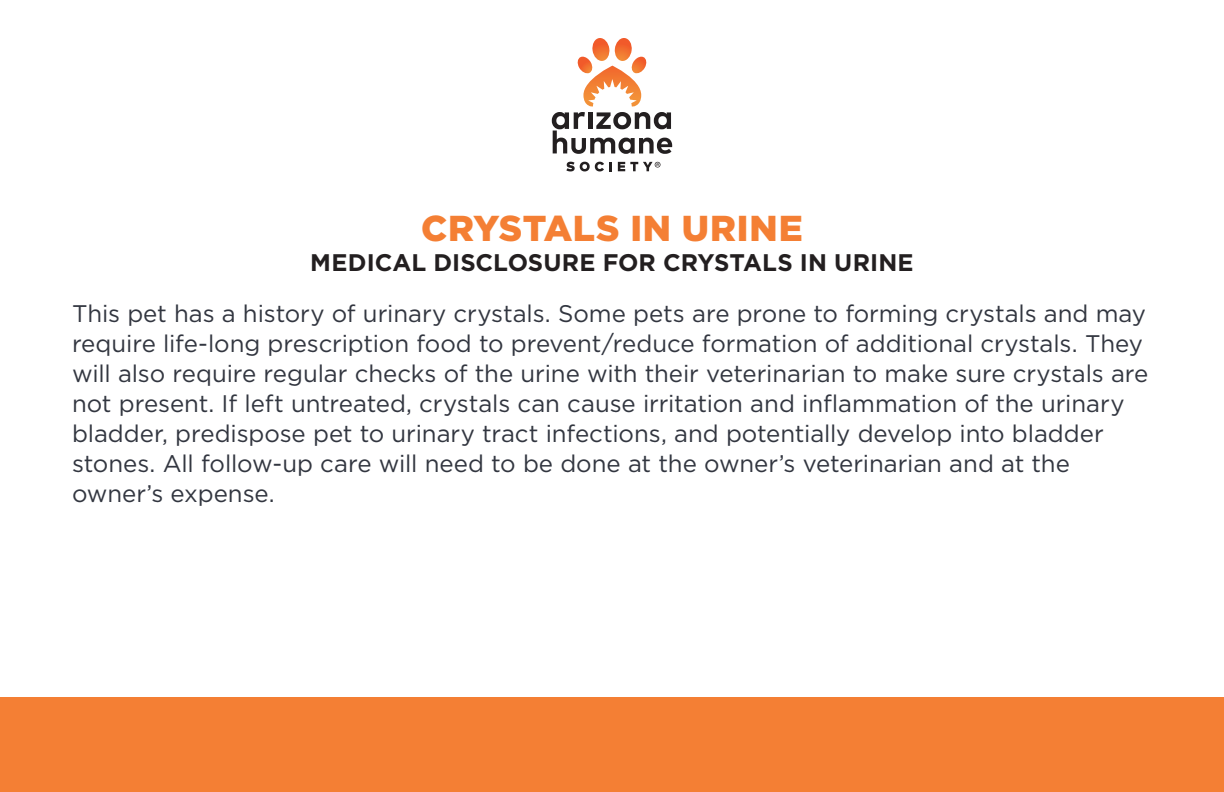
<style>
.page{position:relative;width:1224px;height:792px;background:#fff}
.page>*{position:absolute;margin:0;border:0;box-sizing:border-box;transform-origin:0 0}
.t1{font:900 36px "Gotham";letter-spacing:.02em;color:#f47f34}
.t2{font:24px/30px "Gotham";letter-spacing:-.005em;color:#323640}
.t3{font:700 24px "Gotham";letter-spacing:.005em;color:#231f20}
</style>
<div class="page">
<svg style="left:552px;top:38px;width:120px;height:116px"></svg>
<svg style="left:566px;top:162px;width:46px;height:9px"></svg>
<svg style="left:618px;top:162px;width:43px;height:9px"></svg>
<div style="left:0;top:698px;width:1224px;height:94px;background:#f47f34"></div>
<p class="t1" style="left:421px;top:203px;width:383px">CRYSTALS IN URINE</p>
<p class="t3" style="left:310px;top:247px;width:605px">MEDICAL DISCLOSURE FOR CRYSTALS IN URINE</p>
<p class="t2" style="left:72px;top:298px;width:1078px">This pet has a history of urinary crystals. Some pets are prone to forming crystals and may require life-long prescription food to prevent/reduce formation of additional crystals. They will also require regular checks of the urine with their veterinarian to make sure crystals are not present. If left untreated, crystals can cause irritation and inflammation of the urinary bladder, predispose pet to urinary tract infections, and potentially develop into bladder stones. All follow-up care will need to be done at the owner’s veterinarian and at the owner’s expense.</p>
</div>
